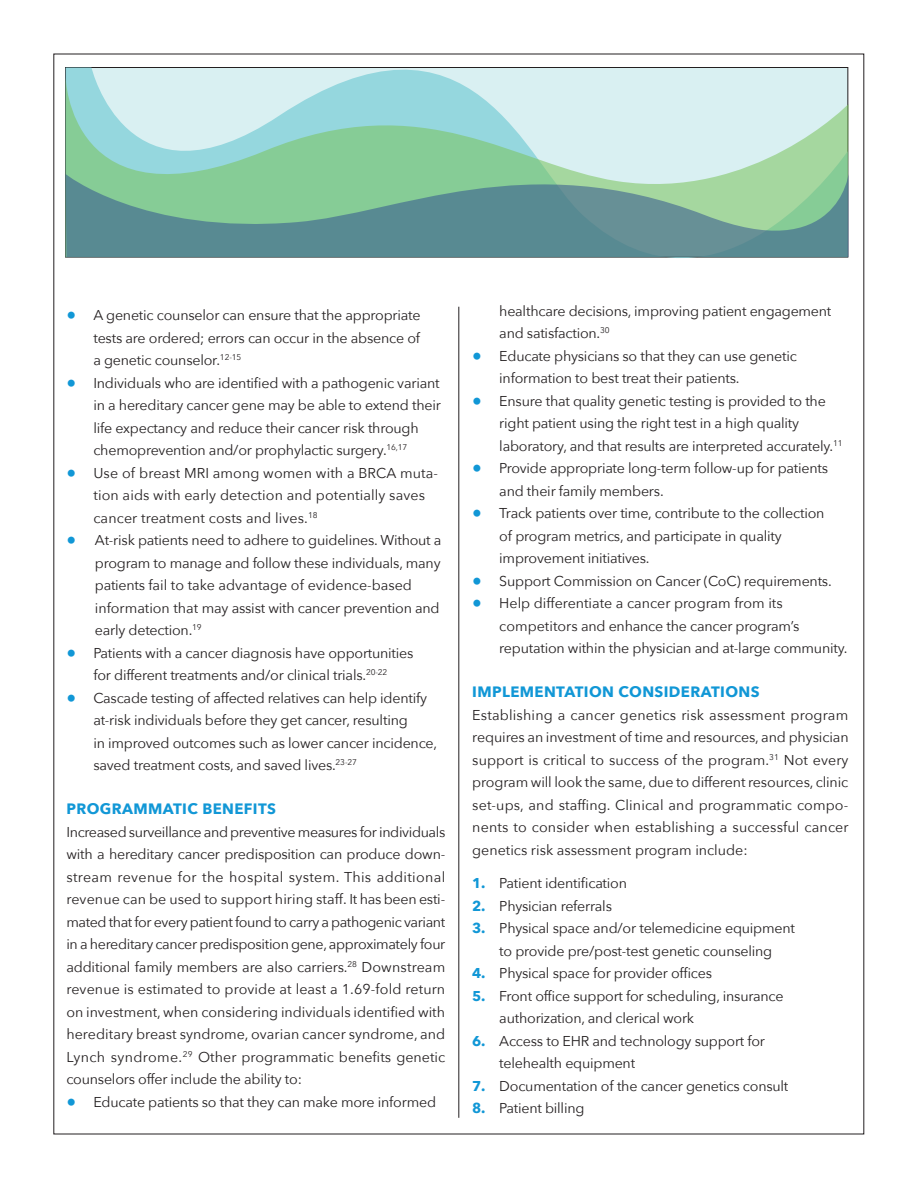
<style>
.page{position:relative;width:918px;height:1188px;background:#fff}
.page>*{position:absolute;margin:0;border:0;box-sizing:border-box;transform-origin:0 0}
.subhead_in_text{font:700 15px "Avenir Next";letter-spacing:.025em;color:#1197d6}
.Bulleted_text{font:14.25px/22.5px "Avenir Next";letter-spacing:-.015em;color:#231f20}
.Text_No_Indent{font:14.25px/22.5px "Avenir Next";letter-spacing:-.015em;color:#231f20;text-align:justify}
.subhead_in_text-2{font:14.25px/22.5px "Avenir Next";color:#231f20;text-align:justify}
.Bulleted_text-2{font:14.25px/22.5px "Avenir Next";letter-spacing:.01em;color:#231f20}
.s1{font-size:19.5px;color:#1197d6}
.s2{font-weight:700;color:#1197d6}
</style>
<div class="page">
<hr style="left:459px;top:307px;width:1px;height:811px;background:#231f20">
<svg style="left:66px;top:67px;width:782px;height:10px;background:#c0d9db"></svg>
<svg style="left:66px;top:77px;width:783px;height:92px;background:#b9e3db"></svg>
<svg style="left:66px;top:169px;width:783px;height:89px;background:#73a897"></svg>
<p class="Bulleted_text" style="left:93px;top:303px;width:329px;text-align:justify;text-indent:-27px"><span class="s1">•</span> A genetic counselor can ensure that the appropriate tests are ordered; errors can occur in the absence of a genetic counselor.<sup>12-15</sup></p>
<p class="Bulleted_text" style="left:93px;top:371px;width:349px;text-indent:-27px"><span class="s1">•</span> Individuals who are identified with a pathogenic variant in a hereditary cancer gene may be able to extend their life expectancy and reduce their cancer risk through chemoprevention and/or prophylactic surgery.<sup>16,17</sup></p>
<p class="Bulleted_text-2" style="left:93px;top:461px;width:346px;text-indent:-27px"><span class="s1">•</span> Use of breast MRI among women with a BRCA muta&shy;tion aids with early detection and potentially saves cancer treatment costs and lives.<sup>18</sup></p>
<p class="Bulleted_text" style="left:95px;top:528px;width:348px;text-indent:-28px"><span class="s1">•</span> At-risk patients need to adhere to guidelines. Without a program to manage and follow these individuals, many patients fail to take advantage of evidence-based information that may assist with cancer prevention and early detection.<sup>19</sup></p>
<p class="Bulleted_text" style="left:66px;top:641px;width:349px;text-align:center"><span class="s1">•</span> Patients with a cancer diagnosis have opportunities for different treatments and/or clinical trials.<sup>20-22</sup></p>
<p class="Bulleted_text" style="left:93px;top:686px;width:345px;text-indent:-27px"><span class="s1">•</span> Cascade testing of affected relatives can help identify at-risk individuals before they get cancer, resulting<br>in improved outcomes such as lower cancer incidence, saved treatment costs, and saved lives.<sup>23-27</sup></p>
<p class="subhead_in_text" style="left:66px;top:796px;width:211px">PROGRAMMATIC BENEFITS</p>
<p class="Text_No_Indent" style="left:66px;top:820px;width:381px">Increased surveillance and preventive measures for individuals with a hereditary cancer predisposition can produce down&shy;stream revenue for the hospital system. This additional revenue can be used to support hiring staff. It has been esti&shy;mated that for every patient found to carry a pathogenic variant in a hereditary cancer predisposition gene, approximately four additional family members are also carriers.<sup>28</sup> Downstream revenue is estimated to provide at least a 1.69-fold return on investment, when considering individuals identified with hereditary breast syndrome, ovarian cancer syndrome, and Lynch syndrome.<sup>29</sup> Other programmatic benefits genetic counselors offer include the ability to:</p>
<p class="Bulleted_text" style="left:66px;top:1090px;width:371px"><span class="s1">•</span> Educate patients so that they can make more informed</p>
<p class="Bulleted_text" style="left:499px;top:299px;width:334px">healthcare decisions, improving patient engagement and satisfaction.<sup>30</sup></p>
<p class="Bulleted_text" style="left:499px;top:344px;width:299px;text-indent:-27px"><span class="s1">•</span> Educate physicians so that they can use genetic information to best treat their patients.</p>
<p class="Bulleted_text" style="left:499px;top:389px;width:345px;text-indent:-27px"><span class="s1">•</span> Ensure that quality genetic testing is provided to the right patient using the right test in a high quality laboratory, and that results are interpreted accurately.<sup>11</sup></p>
<p class="Bulleted_text" style="left:499px;top:456px;width:330px;text-indent:-27px"><span class="s1">•</span> Provide appropriate long-term follow-up for patients and their family members.</p>
<p class="Bulleted_text" style="left:499px;top:501px;width:327px;text-indent:-27px"><span class="s1">•</span> Track patients over time, contribute to the collection of program metrics, and participate in quality improvement initiatives.</p>
<p class="Bulleted_text" style="left:472px;top:569px;width:361px"><span class="s1">•</span> Support Commission on Cancer (CoC) requirements.</p>
<p class="Bulleted_text" style="left:499px;top:591px;width:350px;text-indent:-27px"><span class="s1">•</span> Help differentiate a cancer program from its competitors and enhance the cancer program’s reputation within the physician and at-large community.</p>
<p class="subhead_in_text" style="left:472px;top:679px;width:289px">IMPLEMENTATION CONSIDERATIONS</p>
<p class="subhead_in_text-2" style="left:472px;top:703px;width:378px">Establishing a cancer genetics risk assessment program requires an investment of time and resources, and physician support is critical to success of the program.<sup>31</sup> Not every program will look the same, due to different resources, clinic set-ups, and staffing. Clinical and programmatic compo&shy;nents to consider when establishing a successful cancer genetics risk assessment program include:</p>
<p class="Bulleted_text" style="left:472px;top:872px;width:156px"><span class="s2">1.</span> Patient identification</p>
<p class="Bulleted_text" style="left:472px;top:894px;width:141px"><span class="s2">2.</span> Physician referrals</p>
<p class="Bulleted_text" style="left:472px;top:917px;width:324px;text-align:center"><span class="s2">3.</span> Physical space and/or telemedicine equipment to provide pre/post-test genetic counseling</p>
<p class="Bulleted_text" style="left:472px;top:962px;width:241px"><span class="s2">4.</span> Physical space for provider offices</p>
<p class="Bulleted_text" style="left:499px;top:984px;width:286px;text-indent:-27px"><span class="s2">5.</span> Front office support for scheduling, insurance authorization, and clerical work</p>
<p class="Bulleted_text" style="left:499px;top:1029px;width:267px;text-indent:-27px"><span class="s2">6.</span> Access to EHR and technology support for telehealth equipment</p>
<p class="Bulleted_text" style="left:472px;top:1074px;width:318px"><span class="s2">7.</span> Documentation of the cancer genetics consult</p>
<p class="Bulleted_text" style="left:472px;top:1097px;width:114px"><span class="s2">8.</span> Patient billing</p>
</div>
